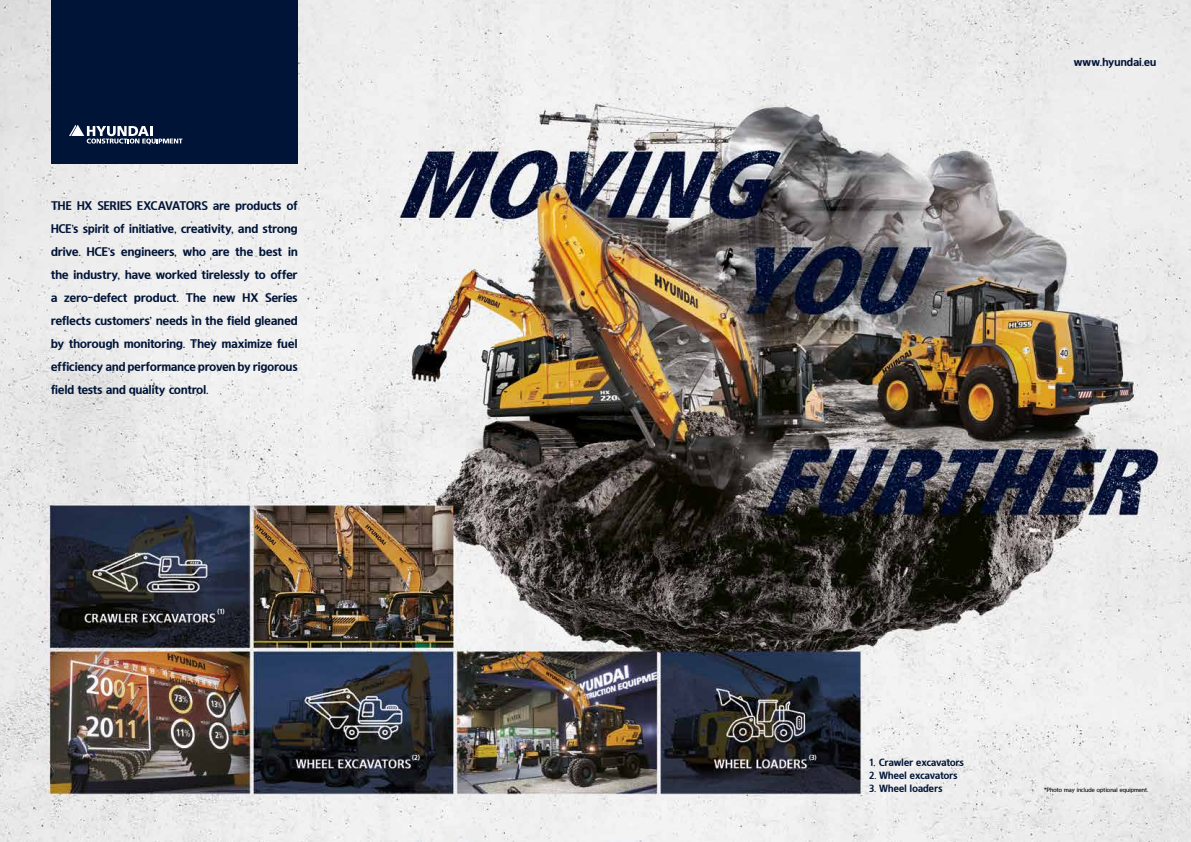
<style>
.page{position:relative;width:1191px;height:842px;background:#fff}
.page>*{position:absolute;margin:0;border:0;box-sizing:border-box;transform-origin:0 0}
.t1{font:700 12px/23px "HYUNDAI";color:#001437;text-align:justify}
.t2{font:700 11px "HYUNDAI";letter-spacing:.005em;color:#001437}
.t3{font:700 10px "HYUNDAI";letter-spacing:.005em;color:#001437}
.t4{font:700 7px "HYUNDAI";color:#fff}
.t5{font:500 6px "HYUNDAI";color:#000}
.s1{font-family:"Gill Sans Std";font-weight:400}
</style>
<div class="page">
<img style="left:0;top:0;width:1191px;height:842px">
<div style="left:51px;top:0;width:247px;height:163px;background:#001437"></div>
<svg style="left:69px;top:125px;width:113px;height:19px"></svg>
<p class="t1" style="left:51px;top:194px;width:248px">THE HX SERIES EXCAVATORS are products of HCE<span class="s1">’</span>s spirit of initiative<span class="s1">,</span> creativity<span class="s1">,</span> and strong drive<span class="s1">.</span> HCE<span class="s1">’</span>s engineers<span class="s1">,</span> who are the best in the industry<span class="s1">,</span> have worked tirelessly to offer a zero-defect product<span class="s1">.</span> The new HX Series reflects customers<span class="s1">’</span> needs in the field gleaned by thorough monitoring<span class="s1">.</span> They maximize fuel efficiency and performance proven by rigorous field tests and quality control<span class="s1">.</span></p>
<p class="t4" style="left:217px;top:608px;width:9px">(1)</p>
<p class="t2" style="left:1073px;top:57px;width:84px">www<span class="s1">.</span>hyundai<span class="s1">.</span>eu</p>
<p class="t4" style="left:412px;top:754px;width:10px">(2)</p>
<p class="t4" style="left:808px;top:754px;width:10px">(3)</p>
<p class="t3" style="left:869px;top:758px;width:96px">1<span class="s1">.</span> Crawler excavators</p>
<p class="t3" style="left:869px;top:771px;width:90px">2<span class="s1">.</span> Wheel excavators</p>
<p class="t3" style="left:869px;top:784px;width:75px">3<span class="s1">.</span> Wheel loaders</p>
<p class="t5" style="left:1044px;top:787px;width:106px">*Photo may include optional equipment<span class="s1">.</span></p>
</div>
